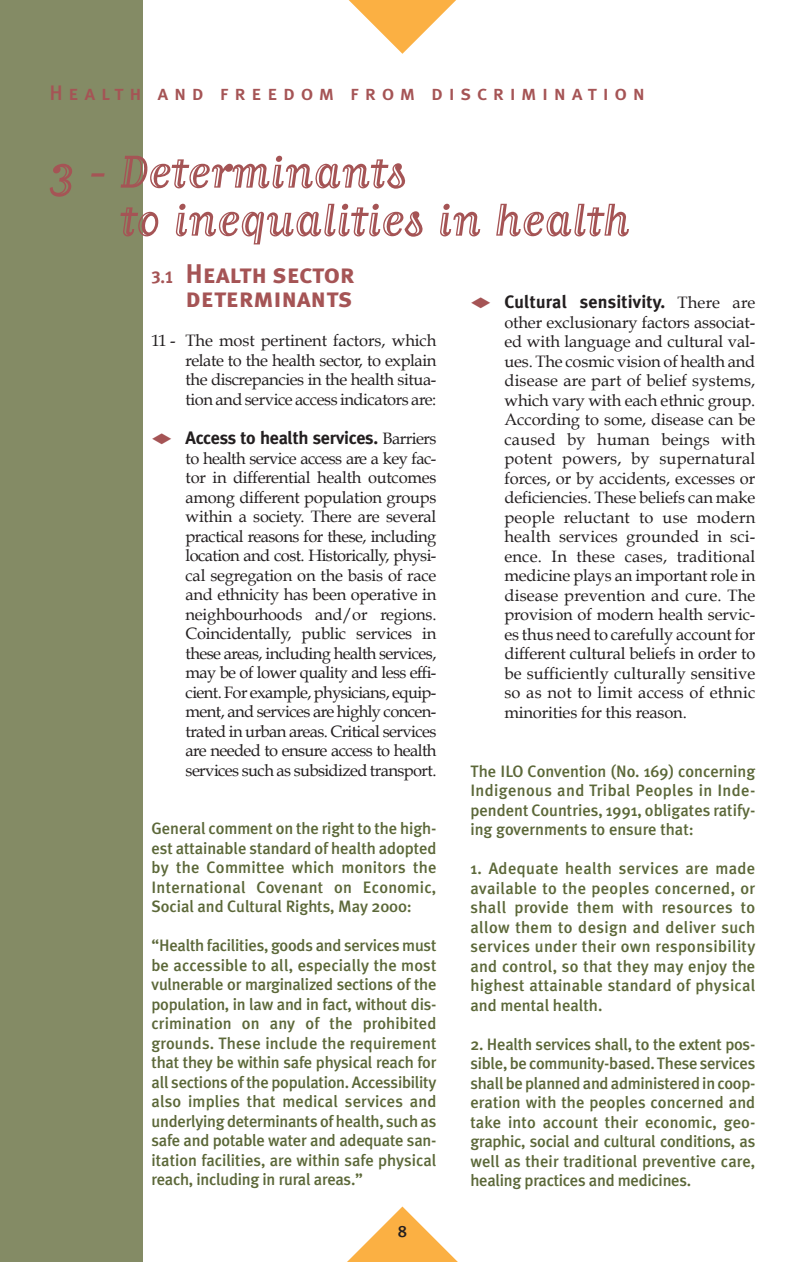
<style>
.page{position:relative;width:807px;height:1262px;background:#fff}
.page>*{position:absolute;margin:0;border:0;box-sizing:border-box;transform-origin:0 0}
.t1{font:54px/48px "Matrix Inline Script";color:#a55455}
.t2{font:27px/24px "Meta Plus Bold Caps";letter-spacing:-.01em;color:#a55455;text-align:right}
.t3{font:21px "Meta Plus Medium Caps";letter-spacing:.265em;color:#a55455}
.t4{font:700 18px "Meta Plus";letter-spacing:-.02em;color:#231f20}
.t5{font:700 18px "Meta Plus";color:#231f20}
.t6{font:16.5px/19.5px "Book Antiqua";letter-spacing:-.025em;color:#231f20;text-align:justify}
.t7{font:500 16.5px/19.5px "Meta Plus";color:#5c6839;text-align:justify}
.t8{font:500 16.5px "Meta Plus";color:#231f20}
.s1{font-size:17.25px}
.s2{color:#a55455}
.s3{font-family:"Book Antiqua";font-weight:400;font-size:16.5px}
</style>
<div class="page">
<div style="left:0;top:0;width:143px;height:1261px;background:#848b65"></div>
<svg style="left:348px;top:1206px;width:109px;height:55px"></svg>
<svg style="left:348px;top:0;width:108px;height:54px"></svg>
<p class="t3" style="left:50px;top:81px;width:597px">Health and freedom from discrimination</p>
<h1 class="t1" style="left:120px;top:151px;width:512px;text-indent:-70px">3 - Determinants<br>to inequalities in health</h1>
<h2 class="t2" style="left:152px;top:262px;width:205px"><span class="s1">3.1</span> Health sector determinants</h2>
<p class="t6" style="left:186px;top:331px;width:252px;text-indent:-34px">11 - The most pertinent factors, which relate to the health sector, to explain the discrepancies in the health situa&shy;tion and service access indicators are:</p>
<p class="t4" style="left:152px;top:431px;width:286px"><span class="s2">◆</span> Access to health services. <span class="s3">Barriers</span></p>
<p class="t6" style="left:186px;top:448px;width:252px">to health service access are a key fac&shy;tor in differential health outcomes among different population groups within a society. There are several practical reasons for these, including location and cost. Historically, physi&shy;cal segregation on the basis of race and ethnicity has been operative in neighbourhoods and/or regions.<br>Coincidentally, public services in these areas, including health services, may be of lower quality and less effi&shy;cient. For example, physicians, equip&shy;ment, and services are highly concen&shy;trated in urban areas. Critical services are needed to ensure access to health services such as subsidized transport.</p>
<p class="t7" style="left:152px;top:820px;width:286px">General comment on the right to the high&shy;est attainable standard of health adopted by the Committee which monitors the International Covenant on Economic, Social and Cultural Rights, May 2000:</p>
<p class="t7" style="left:152px;top:937px;width:286px">“Health facilities, goods and services must be accessible to all, especially the most vulnerable or marginalized sections of the population, in law and in fact, without dis&shy;crimination on any of the prohibited grounds. These include the requirement that they be within safe physical reach for all sections of the population. Accessibility also implies that medical services and underlying determinants of health, such as safe and potable water and adequate san&shy;itation facilities, are within safe physical reach, including in rural areas.”</p>
<p class="t8" style="left:398px;top:1225px;width:11px">8</p>
<p class="t5" style="left:470px;top:296px;width:286px"><span class="s2">◆</span> Cultural sensitivity. <span class="s3">There are</span></p>
<p class="t6" style="left:504px;top:313px;width:252px">other exclusionary factors associat&shy;ed with language and cultural val&shy;ues. The cosmic vision of health and disease are part of belief systems, which vary with each ethnic group.<br>According to some, disease can be caused by human beings with potent powers, by supernatural forces, or by accidents, excesses or deficiencies. These beliefs can make people reluctant to use modern health services grounded in sci&shy;ence. In these cases, traditional medicine plays an important role in disease prevention and cure. The provision of modern health servic&shy;es thus need to carefully account for different cultural beliefs in order to be sufficiently culturally sensitive so as not to limit access of ethnic minorities for this reason.</p>
<p class="t7" style="left:470px;top:763px;width:286px">The ILO Convention (No. 169) concerning Indigenous and Tribal Peoples in Inde&shy;pendent Countries, 1991, obligates ratify&shy;ing governments to ensure that:</p>
<p class="t7" style="left:470px;top:860px;width:286px">1. Adequate health services are made available to the peoples concerned, or shall provide them with resources to allow them to design and deliver such services under their own responsibility and control, so that they may enjoy the highest attainable standard of physical and mental health.</p>
<p class="t7" style="left:470px;top:1036px;width:286px">2. Health services shall, to the extent pos&shy;sible, be community-based. These services shall be planned and administered in coop&shy;eration with the peoples concerned and take into account their economic, geo&shy;graphic, social and cultural conditions, as well as their traditional preventive care, healing practices and medicines.</p>
</div>
